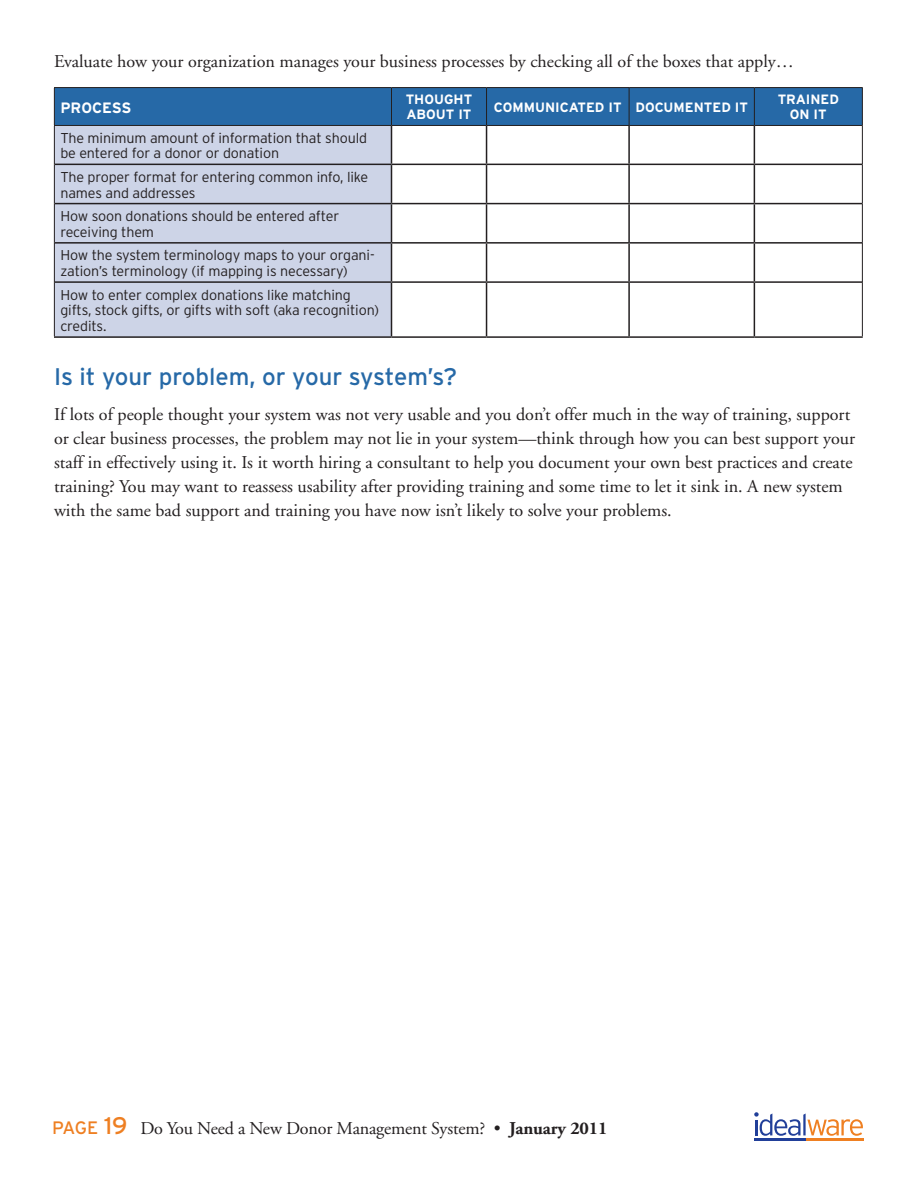
<style>
.page{position:relative;width:918px;height:1188px;background:#fff}
.page>*{position:absolute;margin:0;border:0;box-sizing:border-box;transform-origin:0 0}
.IW_Second_Level{font:24px "Interstate";color:#2669a7}
.body{font:18px/24px "Adobe Garamond";color:#231f20}
.chart_title{font:700 15px "Interstate";color:#fff}
.diagram_smaller{font:300 14.25px/15.8px "Interstate";letter-spacing:-.01em;color:#231f20}
.chart_title-2{font:700 13.5px/15px "Interstate";color:#fff}
.s1{font-family:"Interstate";color:#ee7f22}
.s2{font-family:"Interstate";font-size:24px;color:#ee7f22}
.s3{font-weight:700}
</style>
<div class="page">
<hr style="left:754px;top:1138px;width:52px;height:3px;background:#213f99">
<hr style="left:807px;top:1138px;width:57px;height:3px;background:#ef8022">
<svg style="left:754px;top:1112px;width:109px;height:24px"></svg>
<div style="left:55px;top:88px;width:807px;height:37px;background:#2669a7"></div>
<div style="left:55px;top:126px;width:336px;height:210px;background:#cdd4e7"></div>
<hr style="left:391px;top:126px;width:1px;height:38px;background:#231f20">
<hr style="left:486px;top:126px;width:1px;height:38px;background:#231f20">
<hr style="left:628px;top:126px;width:2px;height:38px;background:#231f20">
<hr style="left:754px;top:126px;width:1px;height:38px;background:#231f20">
<hr style="left:55px;top:164px;width:337px;height:1px;background:#231f20">
<hr style="left:392px;top:164px;width:95px;height:1px;background:#231f20">
<hr style="left:391px;top:165px;width:1px;height:38px;background:#231f20">
<hr style="left:487px;top:164px;width:142px;height:1px;background:#231f20">
<hr style="left:486px;top:165px;width:1px;height:38px;background:#231f20">
<hr style="left:629px;top:164px;width:125px;height:1px;background:#231f20">
<hr style="left:628px;top:165px;width:2px;height:38px;background:#231f20">
<hr style="left:754px;top:164px;width:108px;height:1px;background:#231f20">
<hr style="left:754px;top:165px;width:1px;height:38px;background:#231f20">
<hr style="left:55px;top:203px;width:337px;height:1px;background:#231f20">
<hr style="left:392px;top:203px;width:95px;height:1px;background:#231f20">
<hr style="left:391px;top:204px;width:1px;height:38px;background:#231f20">
<hr style="left:487px;top:203px;width:142px;height:1px;background:#231f20">
<hr style="left:486px;top:204px;width:1px;height:38px;background:#231f20">
<hr style="left:629px;top:203px;width:125px;height:1px;background:#231f20">
<hr style="left:628px;top:204px;width:2px;height:38px;background:#231f20">
<hr style="left:754px;top:203px;width:108px;height:1px;background:#231f20">
<hr style="left:754px;top:204px;width:1px;height:38px;background:#231f20">
<hr style="left:55px;top:242px;width:337px;height:2px;background:#231f20">
<hr style="left:392px;top:242px;width:95px;height:2px;background:#231f20">
<hr style="left:391px;top:244px;width:1px;height:37px;background:#231f20">
<hr style="left:487px;top:242px;width:142px;height:2px;background:#231f20">
<hr style="left:486px;top:244px;width:1px;height:37px;background:#231f20">
<hr style="left:629px;top:242px;width:125px;height:2px;background:#231f20">
<hr style="left:628px;top:244px;width:2px;height:37px;background:#231f20">
<hr style="left:754px;top:242px;width:108px;height:2px;background:#231f20">
<hr style="left:754px;top:244px;width:1px;height:37px;background:#231f20">
<hr style="left:55px;top:281px;width:337px;height:2px;background:#231f20">
<hr style="left:392px;top:281px;width:95px;height:2px;background:#231f20">
<hr style="left:391px;top:283px;width:1px;height:53px;background:#231f20">
<hr style="left:487px;top:281px;width:142px;height:2px;background:#231f20">
<hr style="left:486px;top:283px;width:1px;height:53px;background:#231f20">
<hr style="left:629px;top:281px;width:125px;height:2px;background:#231f20">
<hr style="left:628px;top:283px;width:2px;height:53px;background:#231f20">
<hr style="left:754px;top:281px;width:108px;height:2px;background:#231f20">
<hr style="left:754px;top:283px;width:1px;height:53px;background:#231f20">
<hr style="left:54px;top:336px;width:338px;height:2px;background:#231f20">
<hr style="left:392px;top:336px;width:95px;height:2px;background:#231f20">
<hr style="left:487px;top:336px;width:142px;height:2px;background:#231f20">
<hr style="left:629px;top:336px;width:125px;height:2px;background:#231f20">
<hr style="left:754px;top:336px;width:109px;height:2px;background:#231f20">
<hr style="left:54px;top:126px;width:1px;height:38px;background:#231f20">
<hr style="left:862px;top:126px;width:1px;height:38px;background:#231f20">
<hr style="left:54px;top:164px;width:1px;height:40px;background:#231f20">
<hr style="left:862px;top:164px;width:1px;height:40px;background:#231f20">
<hr style="left:54px;top:204px;width:1px;height:39px;background:#231f20">
<hr style="left:862px;top:204px;width:1px;height:39px;background:#231f20">
<hr style="left:54px;top:243px;width:1px;height:39px;background:#231f20">
<hr style="left:862px;top:243px;width:1px;height:39px;background:#231f20">
<hr style="left:54px;top:282px;width:1px;height:54px;background:#231f20">
<hr style="left:862px;top:282px;width:1px;height:54px;background:#231f20">
<hr style="left:54px;top:87px;width:338px;height:1px;background:#231f20">
<hr style="left:54px;top:88px;width:1px;height:37px;background:#231f20">
<hr style="left:392px;top:87px;width:95px;height:1px;background:#231f20">
<hr style="left:391px;top:88px;width:1px;height:37px;background:#231f20">
<hr style="left:487px;top:87px;width:142px;height:1px;background:#231f20">
<hr style="left:486px;top:88px;width:1px;height:37px;background:#231f20">
<hr style="left:629px;top:87px;width:125px;height:1px;background:#231f20">
<hr style="left:629px;top:88px;width:1px;height:37px;background:#231f20">
<hr style="left:754px;top:87px;width:109px;height:1px;background:#231f20">
<hr style="left:754px;top:88px;width:1px;height:37px;background:#231f20">
<hr style="left:862px;top:88px;width:1px;height:37px;background:#231f20">
<hr style="left:54px;top:125px;width:338px;height:1px;background:#231f20">
<hr style="left:392px;top:125px;width:95px;height:1px;background:#231f20">
<hr style="left:487px;top:125px;width:142px;height:1px;background:#231f20">
<hr style="left:629px;top:125px;width:125px;height:1px;background:#231f20">
<hr style="left:754px;top:125px;width:109px;height:1px;background:#231f20">
<p class="body" style="left:54px;top:50px;width:741px">Evaluate how your organization manages your business processes by checking all of the boxes that apply…</p>
<p class="chart_title" style="left:60px;top:99px;width:73px">PROCESS</p>
<p class="chart_title-2" style="left:406px;top:92px;width:68px">THOUGHT<br>ABOUT IT</p>
<p class="chart_title-2" style="left:494px;top:100px;width:129px">COMMUNICATED IT</p>
<p class="chart_title-2" style="left:635px;top:100px;width:114px">DOCUMENTED IT</p>
<p class="chart_title-2" style="left:778px;top:92px;width:63px;text-align:center">TRAINED<br>ON IT</p>
<p class="diagram_smaller" style="left:60px;top:130px;width:308px">The minimum amount of information that should be entered for a donor or donation</p>
<p class="diagram_smaller" style="left:60px;top:169px;width:310px">The proper format for entering common info, like names and addresses</p>
<p class="diagram_smaller" style="left:60px;top:208px;width:280px">How soon donations should be entered after receiving them</p>
<p class="diagram_smaller" style="left:60px;top:247px;width:316px">How the system terminology maps to your organi&shy;zation’s terminology (if mapping is necessary)</p>
<p class="diagram_smaller" style="left:60px;top:287px;width:320px">How to enter complex donations like matching gifts, stock gifts, or gifts with soft (aka recognition) credits.</p>
<p class="IW_Second_Level" style="left:54px;top:364px;width:405px">Is it your problem, or your system’s?</p>
<p class="body" style="left:54px;top:403px;width:803px">If lots of people thought your system was not very usable and you don’t offer much in the way of training, support or clear business processes, the problem may not lie in your system—think through how you can best support your staff in effectively using it. Is it worth hiring a consultant to help you document your own best practices and create training? You may want to reassess usability after providing training and some time to let it sink in. A new system with the same bad support and training you have now isn’t likely to solve your problems.</p>
<p class="body" style="left:52px;top:1117px;width:557px"><span class="s1">PAGE</span> <span class="s2">19</span> Do You Need a New Donor Management System? • <span class="s3">January 2011</span></p>
</div>
